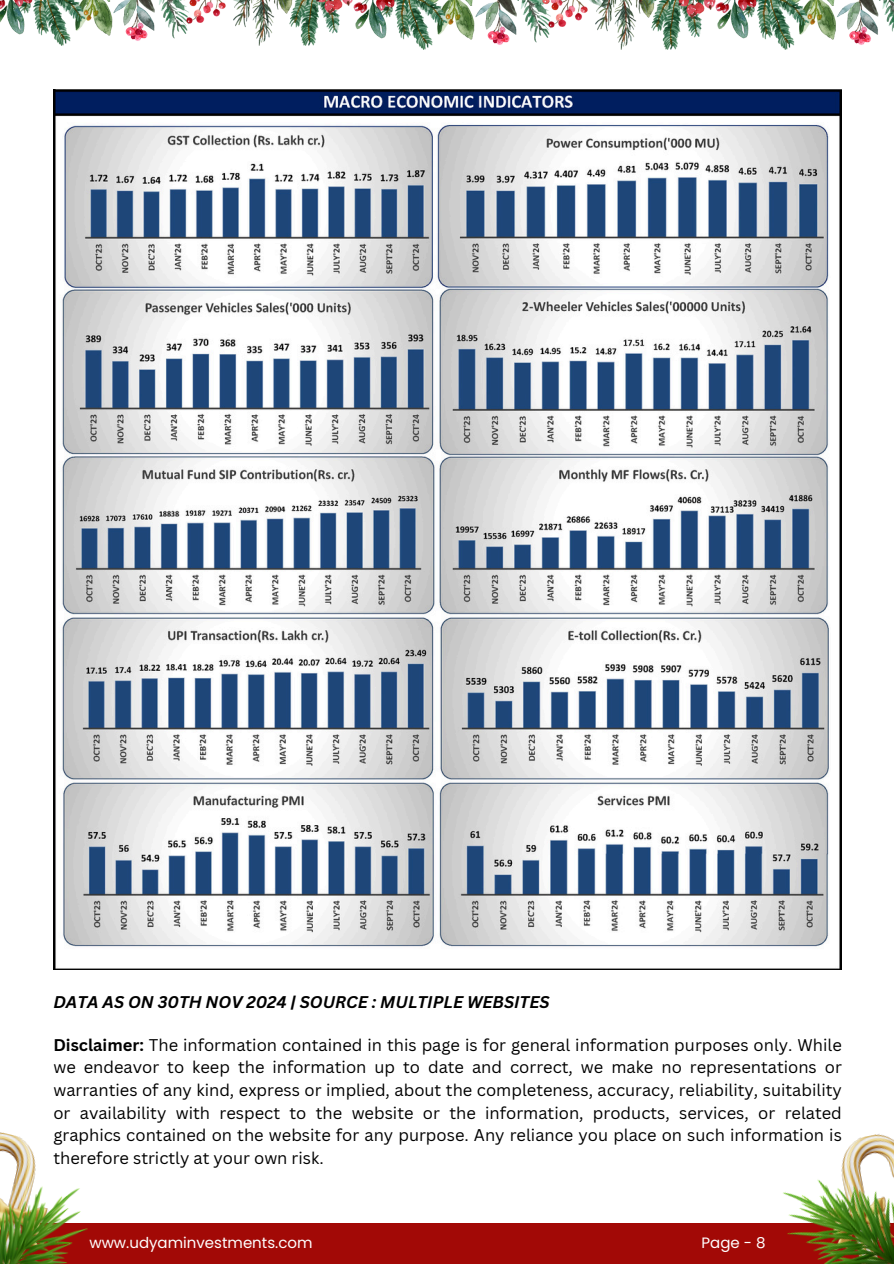
<style>
.page{position:relative;width:894px;height:1264px;background:#fff}
.page>*{position:absolute;margin:0;border:0;box-sizing:border-box;transform-origin:0 0}
.t1{font:16.5px/22.5px "Canva Sans";color:#000;text-align:justify}
.t2{font:italic 700 16.5px "Canva Sans";color:#000}
.t3{font:15px "Poppins";color:#fff}
.s1{font-weight:700}
</style>
<div class="page">
<div style="left:0;top:1223px;width:893px;height:40px;background:#a20906"></div>
<img style="left:0;top:1132px;width:36px;height:45px">
<img style="left:0;top:1177px;width:88px;height:86px">
<img style="left:783px;top:1134px;width:110px;height:129px">
<img style="left:0;top:0;width:353px;height:45px">
<img style="left:353px;top:0;width:361px;height:49px">
<img style="left:714px;top:0;width:179px;height:49px">
<img style="left:53px;top:89px;width:788px;height:880px">
<p class="t2" style="left:53px;top:989px;width:497px">DATA AS ON 30TH NOV 2024 | SOURCE : MULTIPLE WEBSITES</p>
<p class="t1" style="left:53px;top:1033px;width:789px"><span class="s1">Disclaimer:</span> The information contained in this page is for general information purposes only. While we endeavor to keep the information up to date and correct, we make no representations or warranties of any kind, express or implied, about the completeness, accuracy, reliability, suitability or availability with respect to the website or the information, products, services, or related graphics contained on the website for any purpose. Any reliance you place on such information is therefore strictly at your own risk.</p>
<p class="t3" style="left:89px;top:1231px;width:224px">www.udyaminvestments.com</p>
<p class="t3" style="left:701px;top:1231px;width:65px">Page - 8</p>
</div>
